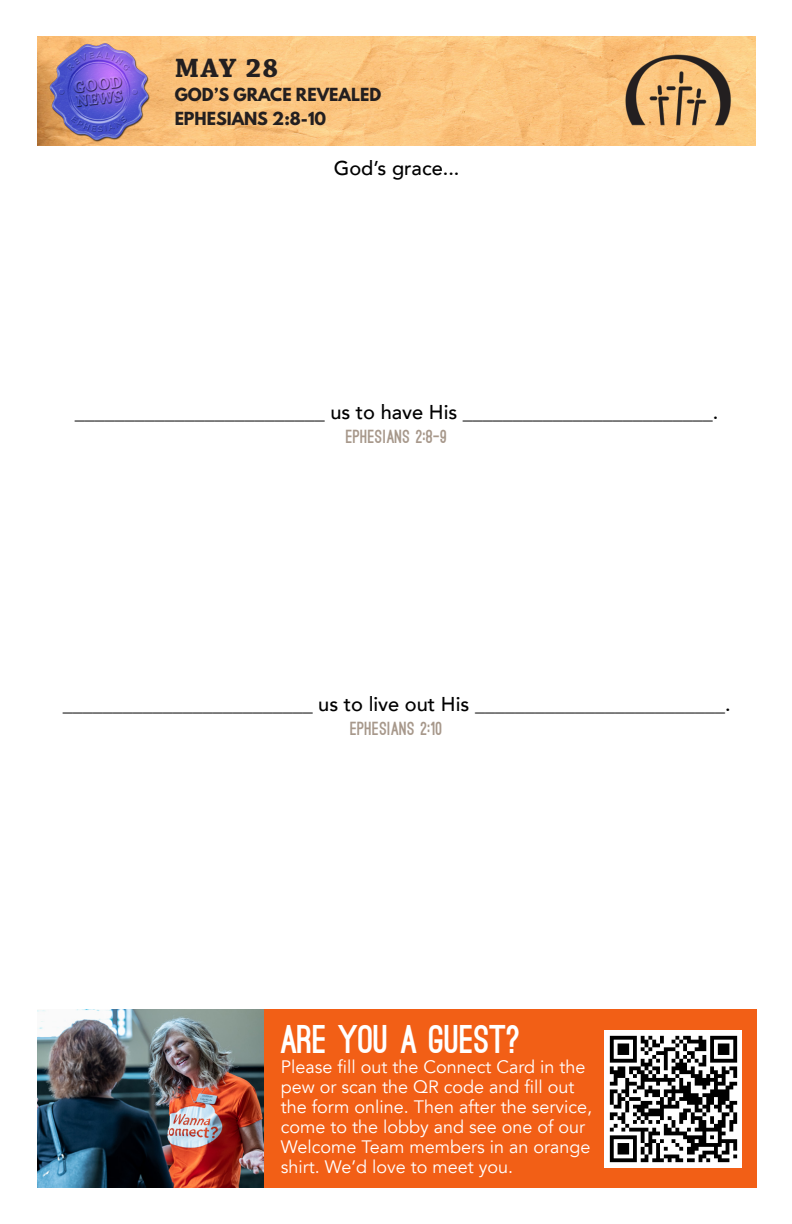
<style>
.page{position:relative;width:792px;height:1224px;background:#fff}
.page>*{position:absolute;margin:0;border:0;box-sizing:border-box;transform-origin:0 0}
.t1{font:900 38px "Ostrich Sans";color:#fff}
.t2{font:700 28px "Chaparral Pro";color:#231f20}
.t3{font:500 20px "Avenir LT";color:#000}
.t4{font:18px/20px "Avenir LT";color:#fff}
.t5{font:900 18px "Ostrich Sans";letter-spacing:.02em;color:#a7988b}
.t6{font:700 16px "League Spartan";color:#231f20}
</style>
<div class="page">
<div style="left:38px;top:1009px;width:719px;height:179px;background:#f25f16"></div>
<img style="left:38px;top:1009px;width:225px;height:179px">
<div style="left:605px;top:1030px;width:137px;height:137px;background:#fff"></div>
<img style="left:609px;top:1035px;width:129px;height:128px">
<img style="left:37px;top:36px;width:719px;height:110px">
<img style="left:46px;top:36px;width:110px;height:110px">
<img style="left:623px;top:50px;width:112px;height:82px">
<p class="t2" style="left:175px;top:52px;width:105px">MAY 28</p>
<p class="t6" style="left:175px;top:82px;width:208px">GOD’S GRACE REVEALED</p>
<p class="t6" style="left:175px;top:106px;width:153px">EPHESIANS 2:8-10</p>
<p class="t3" style="left:334px;top:157px;width:127px">God’s grace...</p>
<p class="t3" style="left:75px;top:401px;width:645px">_________________________ us to have His _________________________.</p>
<p class="t5" style="left:346px;top:430px;width:103px">EPHESIANS 2:8-9</p>
<p class="t3" style="left:63px;top:693px;width:669px">_________________________ us to live out His _________________________.</p>
<p class="t5" style="left:351px;top:722px;width:94px">EPHESIANS 2:10</p>
<p class="t1" style="left:281px;top:1025px;width:241px">ARE YOU A GUEST?</p>
<p class="t4" style="left:281px;top:1057px;width:313px">Please fill out the Connect Card in the pew or scan the QR code and fill out the form online. Then after the service, come to the lobby and see one of our Welcome Team members in an orange shirt. We’d love to meet you.</p>
</div>
